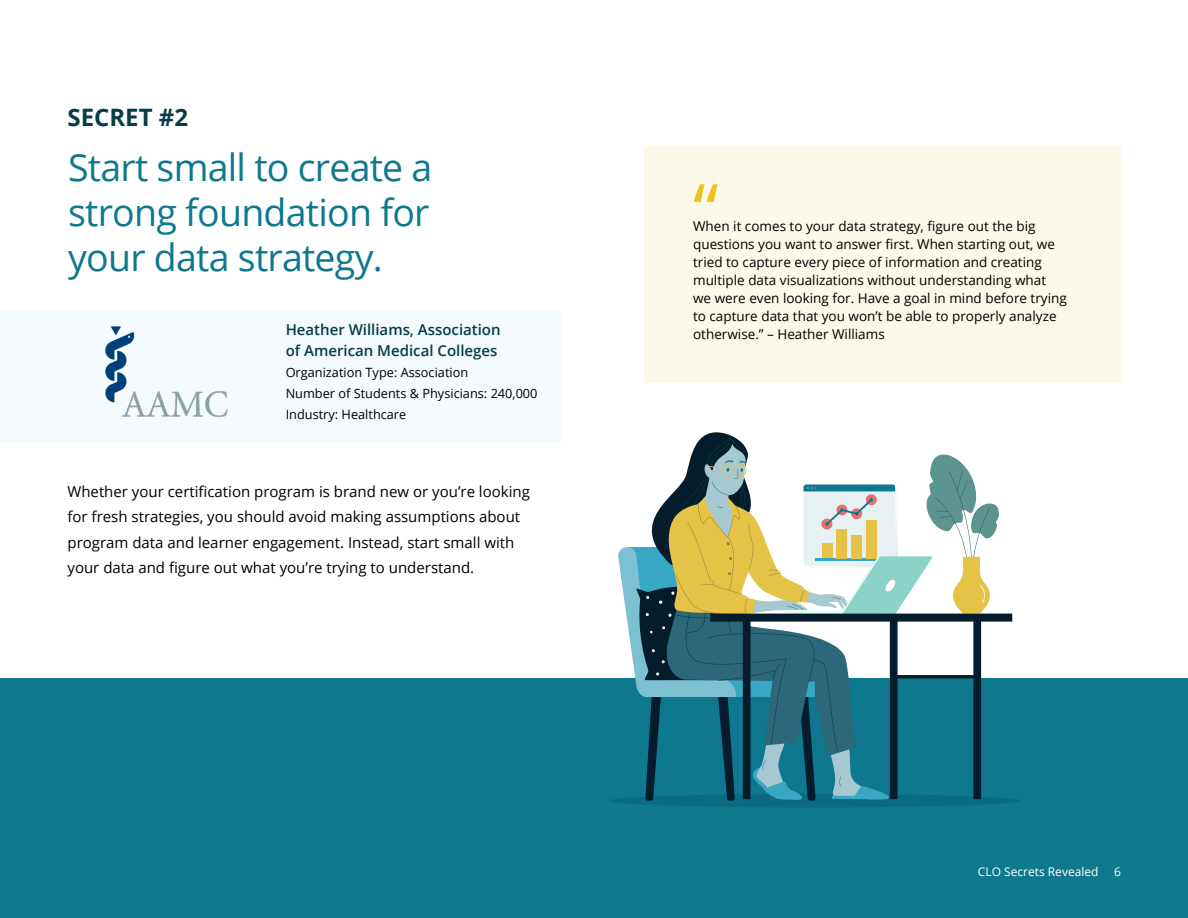
<style>
.page{position:relative;width:1188px;height:918px;background:#fff}
.page>*{position:absolute;margin:0;border:0;box-sizing:border-box;transform-origin:0 0}
.t1{font:72px "Open Sans";color:#edc21c}
.t2{font:37.5px/45px "Open Sans";letter-spacing:-.02em;color:#0e788f;text-align:justify}
.t3{font:700 24px "Open Sans";color:#073c48}
.t4{font:15px/25.5px "Open Sans";color:#000}
.t5{font:600 15px "Open Sans";color:#073c48}
.t6{font:13.5px/18px "Open Sans";color:#000}
.t7{font:12.75px/21px "Open Sans";color:#000}
.t8{font:12px "Open Sans";color:#fff}
</style>
<div class="page">
<div style="left:0;top:678px;width:1188px;height:240px;background:#0e788f"></div>
<div style="left:0;top:310px;width:562px;height:132px;background:#f5faff"></div>
<div style="left:645px;top:146px;width:476px;height:236px;background:#fdf9e8"></div>
<img style="left:105px;top:326px;width:123px;height:91px">
<div style="left:609px;top:794px;width:412px;height:13px;background:#0b6b82;border-radius:50%"></div>
<svg style="left:618px;top:432px;width:381px;height:369px"></svg>
<h3 class="t3" style="left:68px;top:101px;width:122px">SECRET #2</h3>
<h2 class="t2" style="left:68px;top:144px;width:366px">Start small to create a strong foundation for your data strategy.</h2>
<h1 class="t1" style="left:693px;top:160px;width:27px">“</h1>
<p class="t6" style="left:693px;top:217px;width:375px">When it comes to your data strategy, figure out the big questions you want to answer first. When starting out, we tried to capture every piece of information and creating multiple data visualizations without understanding what we were even looking for. Have a goal in mind before trying to capture data that you won’t be able to properly analyze</p>
<p class="t5" style="left:286px;top:319px;width:216px">Heather Williams, Association</p>
<p class="t6" style="left:693px;top:325px;width:193px">otherwise.” – Heather Williams</p>
<p class="t5" style="left:286px;top:340px;width:213px">of American Medical Colleges</p>
<p class="t7" style="left:286px;top:362px;width:253px">Organization Type: Association<br>Number of Students &amp; Physicians: 240,000<br>Industry: Healthcare</p>
<p class="t4" style="left:68px;top:478px;width:464px">Whether your certification program is brand new or you’re looking for fresh strategies, you should avoid making assumptions about program data and learner engagement. Instead, start small with your data and figure out what you’re trying to understand.</p>
<p class="t8" style="left:978px;top:864px;width:122px">CLO Secrets Revealed</p>
<p class="t8" style="left:1114px;top:864px;width:8px">6</p>
</div>
